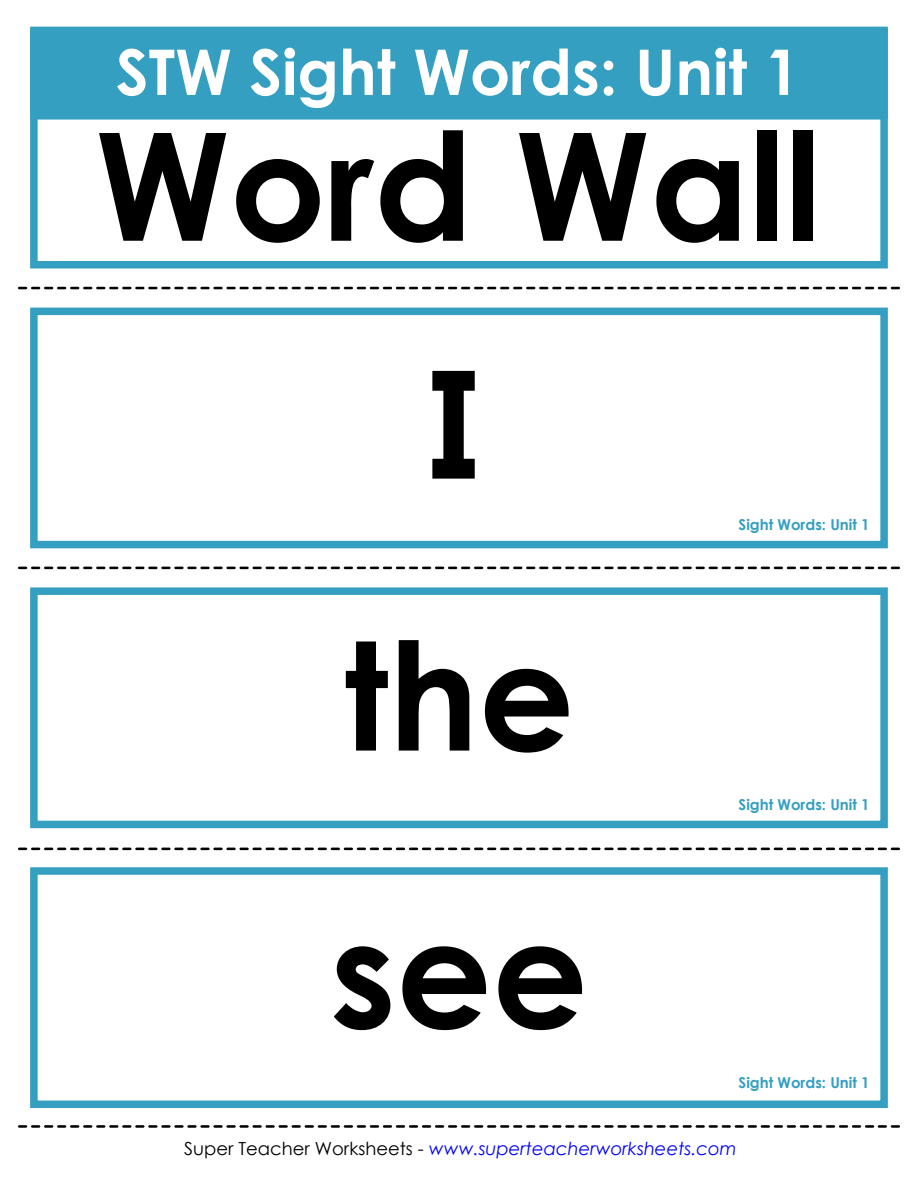
<style>
.page{position:relative;width:918px;height:1188px;background:#fff}
.page>*{position:absolute;margin:0;border:0;box-sizing:border-box;transform-origin:0 0}
.t1{font:700 150px/277.5px "Century Gothic 2";color:#000}
.t2{font:700 150px "Century STW3";color:#000}
.t3{font:700 63px "Century Gothic 2";color:#fff}
.t4{font:italic 18px "Century Gothic 2";color:#00f}
.t5{font:700 15px "Century Gothic 2";color:#359fc1}
.s1{font-style:normal;color:#000}
</style>
<div class="page">
<div style="left:30px;top:308px;width:858px;height:240px;border:8px solid #359fc1"></div>
<div style="left:30px;top:587px;width:858px;height:241px;border:8px solid #359fc1"></div>
<div style="left:30px;top:867px;width:858px;height:241px;border:8px solid #359fc1"></div>
<div style="left:30px;top:28px;width:858px;height:240px;border:8px solid #359fc1"></div>
<svg style="left:18px;top:287px;width:882px;height:2px"></svg>
<div style="left:30px;top:27px;width:858px;height:93px;background:#359fc1;border:2px solid #359fc1"></div>
<svg style="left:18px;top:567px;width:882px;height:2px"></svg>
<svg style="left:18px;top:848px;width:882px;height:2px"></svg>
<svg style="left:18px;top:1125px;width:882px;height:3px"></svg>
<h2 class="t3" style="left:116px;top:24px;width:686px">STW Sight Words: Unit 1</h2>
<h1 class="t1" style="left:95px;top:41px;width:727px">Word Wall</h1>
<h1 class="t2" style="left:421px;top:310px;width:66px">I</h1>
<h1 class="t1" style="left:330px;top:551px;width:259px">the see</h1>
<p class="t5" style="left:739px;top:513px;width:133px">Sight Words: Unit 1</p>
<p class="t5" style="left:739px;top:793px;width:133px">Sight Words: Unit 1</p>
<p class="t5" style="left:739px;top:1071px;width:133px">Sight Words: Unit 1</p>
<p class="t4" style="left:184px;top:1136px;width:554px"><span class="s1">Super Teacher Worksheets -</span> www.superteacherworksheets.com</p>
</div>
